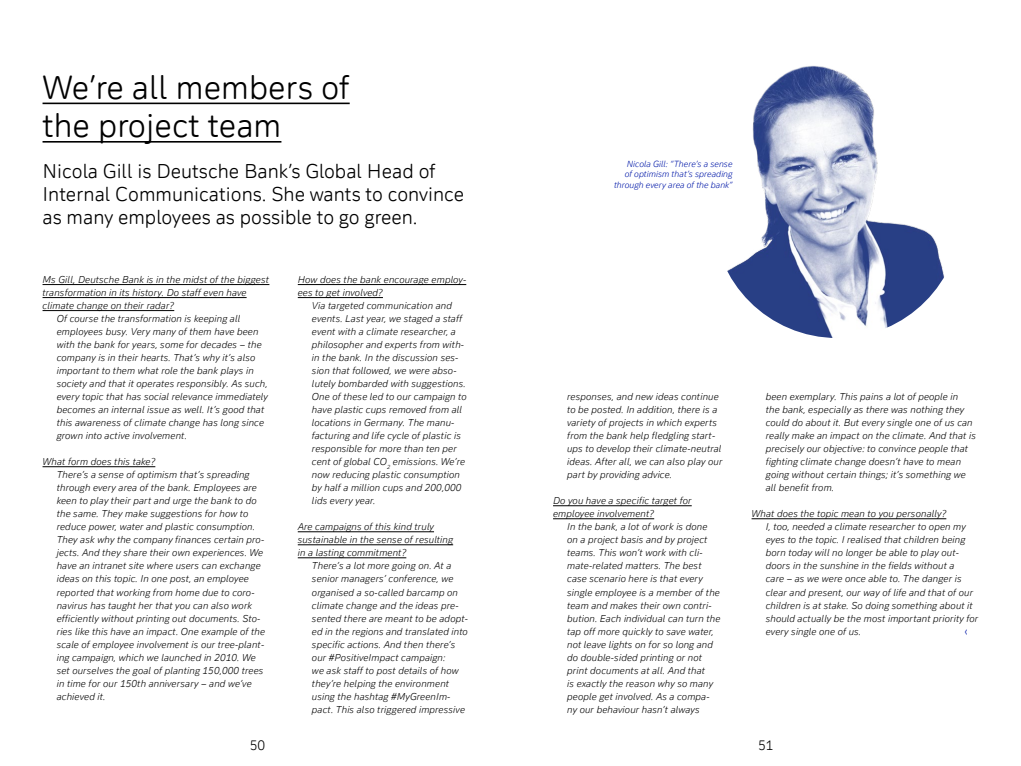
<style>
.page{position:relative;width:1021px;height:766px;background:#fff}
.page>*{position:absolute;margin:0;border:0;box-sizing:border-box;transform-origin:0 0}
.t1{font:32px/38.4px "Deutsche Bank Display";color:#000}
.t2{font:19px/22.8px "Deutsche Bank Display";color:#000}
.t3{font:13px "Deutsche Bank Display";color:#000}
.t4{font:italic 9.5px/13px "Deutsche Bank Display";letter-spacing:.01em;color:#000}
.t5{font:italic 8.5px/10.2px "Deutsche Bank Display";color:#0018a8;text-align:right}
</style>
<div class="page">
<hr style="left:43px;top:102px;width:307px;height:2px;background:#000">
<hr style="left:43px;top:141px;width:238px;height:1px;background:#000">
<hr style="left:43px;top:284px;width:226px;height:1px;background:#000">
<hr style="left:43px;top:297px;width:204px;height:1px;background:#000">
<hr style="left:43px;top:310px;width:131px;height:1px;background:#000">
<hr style="left:43px;top:466px;width:112px;height:1px;background:#000">
<hr style="left:298px;top:284px;width:168px;height:1px;background:#000">
<hr style="left:298px;top:297px;width:85px;height:1px;background:#000">
<hr style="left:298px;top:531px;width:136px;height:1px;background:#000">
<hr style="left:298px;top:544px;width:155px;height:1px;background:#000">
<hr style="left:298px;top:557px;width:108px;height:1px;background:#000">
<hr style="left:553px;top:505px;width:138px;height:1px;background:#000">
<hr style="left:553px;top:518px;width:101px;height:1px;background:#000">
<hr style="left:751px;top:518px;width:195px;height:1px;background:#000">
<img style="left:713px;top:90px;width:248px;height:248px;border-radius:124px">
<img style="left:722px;top:66px;width:230px;height:103px">
<p class="t1" style="left:43px;top:68px;width:309px">We’re all members of the project team</p>
<p class="t2" style="left:43px;top:159px;width:423px">Nicola Gill is Deutsche Bank’s Global Head of<br>Internal Communications. She wants to convince as many employees as possible to go green.</p>
<p class="t4" style="left:43px;top:273px;width:228px">Ms Gill, Deutsche Bank is in the midst of the biggest transformation in its history. Do staff even have climate change on their radar?</p>
<p class="t4" style="left:57px;top:312px;width:213px">Of course the transformation is keeping all employees busy. Very many of them have been with the bank for years, some for decades – the company is in their hearts. That’s why it’s also important to them what role the bank plays in society and that it operates responsibly. As such, every topic that has social relevance immediately becomes an internal issue as well. It’s good that this awareness of climate change has long since grown into active involvement.</p>
<p class="t4" style="left:43px;top:455px;width:114px">What form does this take?</p>
<p class="t4" style="left:57px;top:468px;width:210px">There’s a sense of optimism that’s spreading through every area of the bank. Employees are keen to play their part and urge the bank to do the same. They make suggestions for how to reduce power, water and plastic consumption.<br>They ask why the company finances certain pro&shy;jects. And they share their own experiences. We have an intranet site where users can exchange ideas on this topic. In one post, an employee reported that working from home due to coro&shy;navirus has taught her that you can also work efficiently without printing out documents. Sto&shy;ries like this have an impact. One example of the scale of employee involvement is our tree-plant&shy;ing campaign, which we launched in 2010. We set ourselves the goal of planting 150,000 trees in time for our 150th anniversary – and we’ve achieved it.</p>
<p class="t4" style="left:298px;top:273px;width:170px">How does the bank encourage employ&shy;ees to get involved?</p>
<p class="t4" style="left:312px;top:299px;width:156px">Via targeted communication and events. Last year, we staged a staff event with a climate researcher, a philosopher and experts from with&shy;in the bank. In the discussion ses&shy;sion that followed, we were abso&shy;lutely bombarded with suggestions.<br>One of these led to our campaign to have plastic cups removed from all locations in Germany. The manu&shy;facturing and life cycle of plastic is responsible for more than ten per cent of global CO<sub>2</sub> emissions. We’re now reducing plastic consumption by half a million cups and 200,000 lids every year.</p>
<p class="t4" style="left:298px;top:520px;width:138px">Are campaigns of this kind truly</p>
<p class="t4" style="left:298px;top:533px;width:157px">sustainable in the sense of resulting</p>
<p class="t4" style="left:298px;top:546px;width:110px">in a lasting commitment?</p>
<p class="t4" style="left:312px;top:559px;width:157px">There’s a lot more going on. At a senior managers’ conference, we organised a so-called barcamp on climate change and the ideas pre&shy;sented there are meant to be adopt&shy;ed in the regions and translated into specific actions. And then there’s our #PositiveImpact campaign:<br>we ask staff to post details of how they’re helping the environment using the hashtag #MyGreenIm&shy;pact. This also triggered impressive</p>
<p class="t5" style="left:614px;top:159px;width:120px">Nicola Gill: “There’s a sense<br>of optimism that’s spreading through every area of the bank”</p>
<p class="t4" style="left:567px;top:390px;width:157px">responses, and new ideas continue to be posted. In addition, there is a variety of projects in which experts from the bank help fledgling start&shy;ups to develop their climate-neutral ideas. After all, we can also play our part by providing advice.</p>
<p class="t4" style="left:553px;top:494px;width:140px">Do you have a specific target for</p>
<p class="t4" style="left:553px;top:507px;width:103px">employee involvement?</p>
<p class="t4" style="left:567px;top:520px;width:155px">In the bank, a lot of work is done on a project basis and by project teams. This won’t work with cli&shy;mate-related matters. The best case scenario here is that every single employee is a member of the team and makes their own contri&shy;bution. Each individual can turn the tap off more quickly to save water, not leave lights on for so long and do double-sided printing or not print documents at all. And that<br>is exactly the reason why so many people get involved. As a compa&shy;ny our behaviour hasn’t always</p>
<p class="t4" style="left:765px;top:390px;width:212px">been exemplary. This pains a lot of people in<br>the bank, especially as there was nothing they could do about it. But every single one of us can really make an impact on the climate. And that is precisely our objective: to convince people that fighting climate change doesn’t have to mean going without certain things; it’s something we all benefit from.</p>
<p class="t4" style="left:751px;top:507px;width:196px">What does the topic mean to you personally?</p>
<p class="t4" style="left:765px;top:520px;width:214px">I, too, needed a climate researcher to open my eyes to the topic. I realised that children being born today will no longer be able to play out&shy;doors in the sunshine in the fields without a<br>care – as we were once able to. The danger is clear and present, our way of life and that of our children is at stake. So doing something about it should actually be the most important priority for every single one of us.</p>
<h3 class="t3" style="left:250px;top:737px;width:17px">50</h3>
<h3 class="t3" style="left:758px;top:737px;width:17px">51</h3>
</div>
